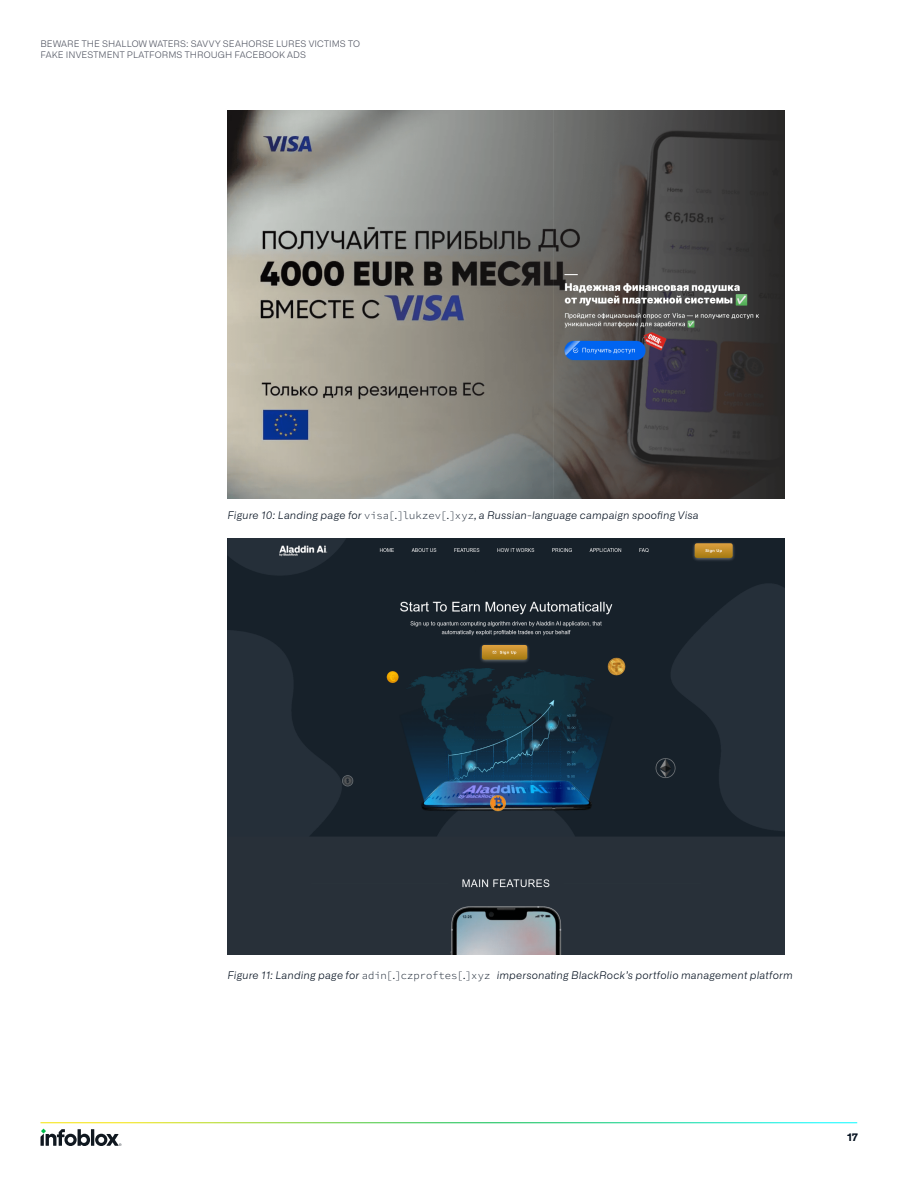
<style>
.page{position:relative;width:918px;height:1188px;background:#fff}
.page>*{position:absolute;margin:0;border:0;box-sizing:border-box;transform-origin:0 0}
.Figure_Caption{font:italic 300 10.5px "Alliance No.1";letter-spacing:.015em;color:#030f1e}
.t1{font:700 10.5px "Alliance No.1";color:#030f1e}
.t2{font:300 9px/10.8px "Alliance No.1";letter-spacing:.015em;color:#4d515e}
.s1{font-family:"Source Code Pro";font-style:normal}
</style>
<div class="page">
<svg style="left:41px;top:1129px;width:80px;height:17px"></svg>
<img style="left:227px;top:110px;width:558px;height:389px">
<img style="left:227px;top:539px;width:557px;height:416px">
<p class="t2" style="left:40px;top:39px;width:321px">BEWARE THE SHALLOW WATERS: SAVVY SEAHORSE LURES VICTIMS TO<br>FAKE INVESTMENT PLATFORMS THROUGH FACEBOOK ADS</p>
<p class="Figure_Caption" style="left:227px;top:509px;width:473px">Figure 10: Landing page for <span class="s1">visa[.]lukzev[.]xyz</span>, a Russian-language campaign spoofing Visa</p>
<p class="Figure_Caption" style="left:227px;top:969px;width:567px">Figure 11: Landing page for <span class="s1">adin[.]czproftes[.]xyz</span> impersonating BlackRock’s portfolio management platform</p>
<p class="t1" style="left:847px;top:1130px;width:12px">17</p>
</div>
